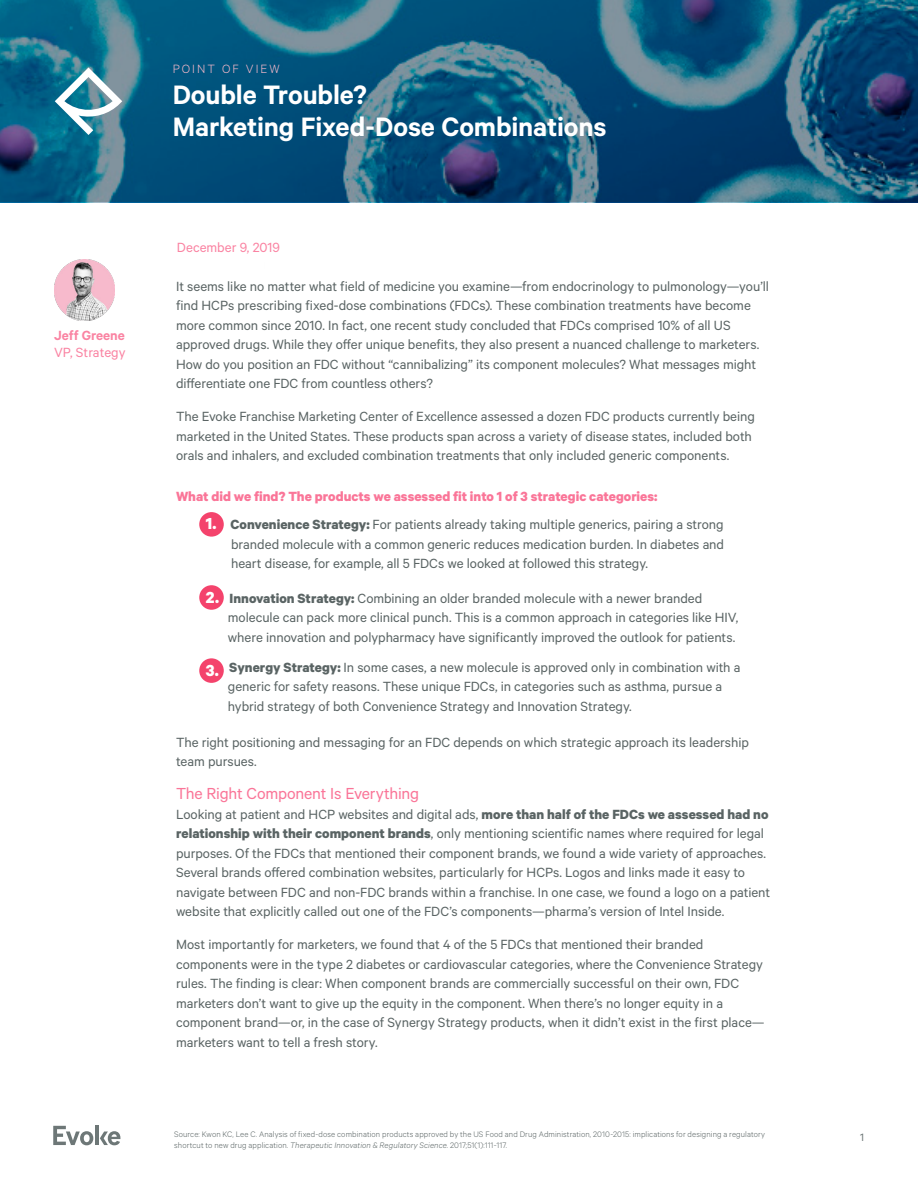
<style>
.page{position:relative;width:918px;height:1188px;background:#fff}
.page>*{position:absolute;margin:0;border:0;box-sizing:border-box;transform-origin:0 0}
.Title_-_Page_1{font:600 30px "Calibre";letter-spacing:-.005em;color:#fff}
.Body_Text{font:18px "Calibre";letter-spacing:-.01em;color:#fa7598}
.Body_Text-2{font:15px/19.5px "Calibre";letter-spacing:-.005em;color:#5a6464}
.Body_Text-3{font:700 15px "Calibre";color:#fa7598}
.Author{font:15px/16.5px "Calibre";color:#fa83a2}
.t1{font:600 15px "Calibre";color:#fa83a2}
.t2{font:300 13.5px "Calibre";letter-spacing:.15em;color:#fdbbcb}
.t3{font:12px "Calibre";color:#6d7777}
.t4{font:300 9px/10.5px "Calibre";letter-spacing:.01em;color:#5a6464}
.s1{font-weight:600}
.s2{font-weight:700;font-size:18px;color:#fff}
.s3{font-weight:700}
.s4{font-style:italic}
</style>
<div class="page">
<svg style="left:53px;top:1126px;width:40px;height:19px"></svg>
<hr style="left:96px;top:1126px;width:3px;height:19px;background:#6d7777">
<svg style="left:100px;top:1131px;width:20px;height:14px"></svg>
<svg style="left:0;top:0;width:918px;height:202px;background:#16587d"></svg>
<div style="left:199px;top:585px;width:25px;height:25px;background:#f4436c;border-radius:50%"></div>
<div style="left:199px;top:658px;width:25px;height:25px;background:#f4436c;border-radius:50%"></div>
<div style="left:199px;top:512px;width:25px;height:25px;background:#f4436c;border-radius:50%"></div>
<img style="left:54px;top:260px;width:61px;height:61px">
<svg style="left:55px;top:67px;width:67px;height:68px"></svg>
<p class="t2" style="left:173px;top:61px;width:109px">POINT OF VIEW</p>
<p class="Title_-_Page_1" style="left:173px;top:77px;width:196px">Double Trouble?</p>
<p class="Title_-_Page_1" style="left:173px;top:109px;width:435px">Marketing Fixed-Dose Combinations</p>
<p class="Author" style="left:54px;top:327px;width:73px"><span class="s1">Jeff Greene<br></span>VP, Strategy</p>
<p class="t1" style="left:54px;top:327px;width:97px">First Last Name</p>
<p class="Author" style="left:54px;top:343px;width:86px">Title of Author</p>
<p class="Author" style="left:177px;top:238px;width:104px">December 9, 2019</p>
<p class="Body_Text-2" style="left:176px;top:276px;width:594px">It seems like no matter what field of medicine you examine—from endocrinology to pulmonology—you’ll find HCPs prescribing fixed-dose combinations (FDCs). These combination treatments have become more common since 2010. In fact, one recent study concluded that FDCs comprised 10% of all US approved drugs. While they offer unique benefits, they also present a nuanced challenge to marketers.<br>How do you position an FDC without “cannibalizing” its component molecules? What messages might differentiate one FDC from countless others?</p>
<p class="Body_Text-2" style="left:176px;top:406px;width:580px">The Evoke Franchise Marketing Center of Excellence assessed a dozen FDC products currently being marketed in the United States. These products span across a variety of disease states, included both orals and inhalers, and excluded combination treatments that only included generic components.</p>
<p class="Body_Text-3" style="left:176px;top:487px;width:483px">What did we find? The products we assessed fit into 1 of 3 strategic categories:</p>
<p class="Body_Text-2" style="left:231px;top:514px;width:495px;text-align:justify;text-indent:-25px"><span class="s2">1.</span> <span class="s3">Convenience Strategy:</span> For patients already taking multiple generics, pairing a strong branded molecule with a common generic reduces medication burden. In diabetes and heart disease, for example, all 5 FDCs we looked at followed this strategy.</p>
<p class="Body_Text-2" style="left:228px;top:588px;width:512px;text-indent:-22px"><span class="s2">2.</span> <span class="s3">Innovation Strategy:</span> Combining an older branded molecule with a newer branded molecule can pack more clinical punch. This is a common approach in categories like HIV, where innovation and polypharmacy have significantly improved the outlook for patients.</p>
<p class="Body_Text-2" style="left:228px;top:657px;width:514px;text-indent:-22px"><span class="s2">3.</span> <span class="s3">Synergy Strategy:</span> In some cases, a new molecule is approved only in combination with a generic for safety reasons. These unique FDCs, in categories such as asthma, pursue a hybrid strategy of both Convenience Strategy and Innovation Strategy.</p>
<p class="Body_Text-2" style="left:176px;top:732px;width:574px">The right positioning and messaging for an FDC depends on which strategic approach its leadership team pursues.</p>
<p class="Body_Text" style="left:176px;top:783px;width:245px">The Right Component Is Everything</p>
<p class="Body_Text-2" style="left:176px;top:804px;width:596px">Looking at patient and HCP websites and digital ads, <span class="s3">more than half of the FDCs we assessed had no relationship with their component brands</span>, only mentioning scientific names where required for legal purposes. Of the FDCs that mentioned their component brands, we found a wide variety of approaches.<br>Several brands offered combination websites, particularly for HCPs. Logos and links made it easy to navigate between FDC and non-FDC brands within a franchise. In one case, we found a logo on a patient website that explicitly called out one of the FDC’s components—pharma’s version of Intel Inside.</p>
<p class="Body_Text-2" style="left:176px;top:934px;width:590px">Most importantly for marketers, we found that 4 of the 5 FDCs that mentioned their branded components were in the type 2 diabetes or cardiovascular categories, where the Convenience Strategy rules. The finding is clear: When component brands are commercially successful on their own, FDC marketers don’t want to give up the equity in the component. When there’s no longer equity in a component brand—or, in the case of Synergy Strategy products, when it didn’t exist in the first place— marketers want to tell a fresh story.</p>
<p class="t4" style="left:174px;top:1129px;width:592px">Source: Kwon KC, Lee C. Analysis of fixed-dose combination products approved by the US Food and Drug Administration, 2010-2015: implications for designing a regulatory shortcut to new drug application. <span class="s4">Therapeutic Innovation &amp; Regulatory Science</span>. 2017;51(1):111-117.</p>
<p class="t3" style="left:860px;top:1130px;width:5px">1</p>
</div>
